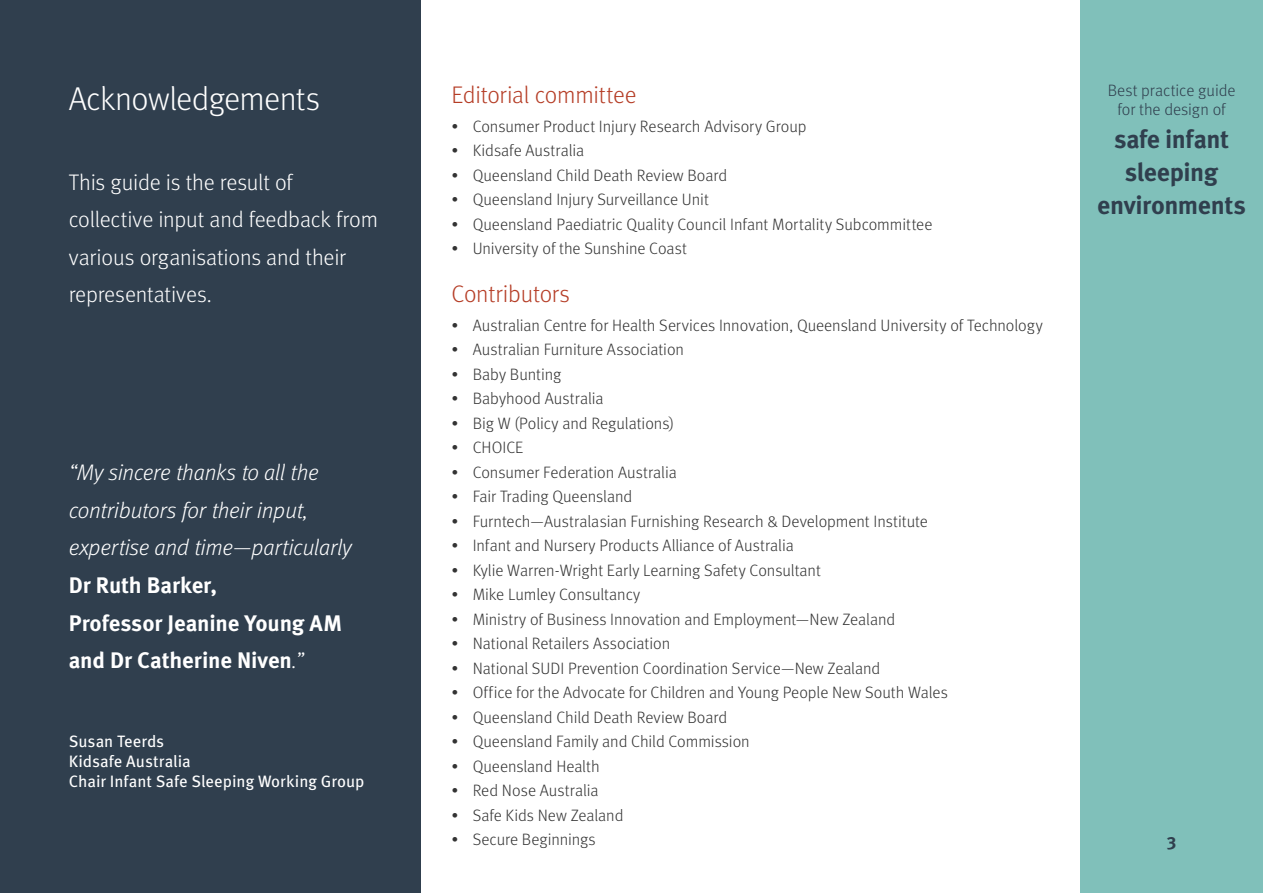
<style>
.page{position:relative;width:1263px;height:893px;background:#fff}
.page>*{position:absolute;margin:0;border:0;box-sizing:border-box;transform-origin:0 0}
.t1{font:300 33px "Meta Pro";letter-spacing:-.02em;color:#fff}
.t2{font:700 25.5px/33px "Meta Pro";letter-spacing:-.02em;color:#303f4e;text-align:center}
.t3{font:300 24px "Meta Pro";letter-spacing:-.01em;color:#b53d26}
.t4{font:300 22.5px/37.5px "Meta Pro";letter-spacing:-.01em;color:#fff}
.t5{font:italic 300 22.5px/37.5px "Meta Pro";letter-spacing:-.01em;color:#fff}
.t6{font:700 22.5px/37.5px "Meta Pro";letter-spacing:-.005em;color:#fff}
.t7{font:700 17.85px "Meta Pro";color:#303f4e}
.t8{font:300 16.5px "Meta Pro";letter-spacing:-.005em;color:#333}
.t9{font:16.5px/20.2px "Meta Pro";letter-spacing:-.005em;color:#fff}
.t10{font:300 16.5px/19.5px "Meta Pro";letter-spacing:-.005em;color:#303f4e;text-align:center}
.s1{font-weight:300;font-style:italic}
</style>
<div class="page">
<div style="left:1080px;top:0;width:183px;height:893px;background:#80c0ba"></div>
<div style="left:0;top:0;width:421px;height:893px;background:#303f4e"></div>
<h1 class="t1" style="left:69px;top:75px;width:253px">Acknowledgements</h1>
<h3 class="t4" style="left:69px;top:162px;width:311px">This guide is the result of collective input and feedback from various organisations and their representatives.</h3>
<h3 class="t5" style="left:69px;top:453px;width:284px">“My sincere thanks to all the contributors for their input, expertise and time—particularly</h3>
<h3 class="t6" style="left:69px;top:565px;width:275px">Dr Ruth Barker,<br>Professor Jeanine Young AM and Dr Catherine Niven<span class="s1">.”</span></h3>
<p class="t9" style="left:69px;top:730px;width:297px">Susan Teerds<br>Kidsafe Australia<br>Chair Infant Safe Sleeping Working Group</p>
<h3 class="t3" style="left:451px;top:78px;width:186px">Editorial committee</h3>
<p class="t8" style="left:451px;top:114px;width:357px">• Consumer Product Injury Research Advisory Group</p>
<p class="t8" style="left:451px;top:139px;width:134px">• Kidsafe Australia</p>
<p class="t8" style="left:451px;top:163px;width:277px">• Queensland Child Death Review Board</p>
<p class="t8" style="left:451px;top:188px;width:259px">• Queensland Injury Surveillance Unit</p>
<p class="t8" style="left:451px;top:212px;width:482px">• Queensland Paediatric Quality Council Infant Mortality Subcommittee</p>
<p class="t8" style="left:451px;top:237px;width:237px">• University of the Sunshine Coast</p>
<h3 class="t3" style="left:451px;top:276px;width:120px">Contributors</h3>
<p class="t8" style="left:451px;top:313px;width:593px">• Australian Centre for Health Services Innovation, Queensland University of Technology</p>
<p class="t8" style="left:451px;top:337px;width:234px">• Australian Furniture Association</p>
<p class="t8" style="left:451px;top:362px;width:111px">• Baby Bunting</p>
<p class="t8" style="left:451px;top:386px;width:154px">• Babyhood Australia</p>
<p class="t8" style="left:451px;top:411px;width:224px">• Big W (Policy and Regulations)</p>
<p class="t8" style="left:451px;top:435px;width:73px">• CHOICE</p>
<p class="t8" style="left:451px;top:460px;width:227px">• Consumer Federation Australia</p>
<p class="t8" style="left:451px;top:484px;width:182px">• Fair Trading Queensland</p>
<p class="t8" style="left:451px;top:509px;width:478px">• Furntech—Australasian Furnishing Research &amp; Development Institute</p>
<p class="t8" style="left:451px;top:533px;width:344px">• Infant and Nursery Products Alliance of Australia</p>
<p class="t8" style="left:451px;top:558px;width:371px">• Kylie Warren-Wright Early Learning Safety Consultant</p>
<p class="t8" style="left:451px;top:582px;width:190px">• Mike Lumley Consultancy</p>
<p class="t8" style="left:451px;top:607px;width:445px">• Ministry of Business Innovation and Employment—New Zealand</p>
<p class="t8" style="left:451px;top:631px;width:220px">• National Retailers Association</p>
<p class="t8" style="left:451px;top:656px;width:430px">• National SUDI Prevention Coordination Service—New Zealand</p>
<p class="t8" style="left:451px;top:680px;width:498px">• Office for the Advocate for Children and Young People New South Wales</p>
<p class="t8" style="left:451px;top:705px;width:277px">• Queensland Child Death Review Board</p>
<p class="t8" style="left:451px;top:729px;width:300px">• Queensland Family and Child Commission</p>
<p class="t8" style="left:451px;top:754px;width:150px">• Queensland Health</p>
<p class="t8" style="left:451px;top:778px;width:149px">• Red Nose Australia</p>
<p class="t8" style="left:451px;top:803px;width:174px">• Safe Kids New Zealand</p>
<p class="t8" style="left:451px;top:827px;width:146px">• Secure Beginnings</p>
<p class="t10" style="left:1108px;top:79px;width:129px">Best practice guide for the design of</p>
<h2 class="t2" style="left:1097px;top:121px;width:150px">safe infant sleeping environments</h2>
<p class="t7" style="left:1167px;top:828px;width:11px">3</p>
</div>
